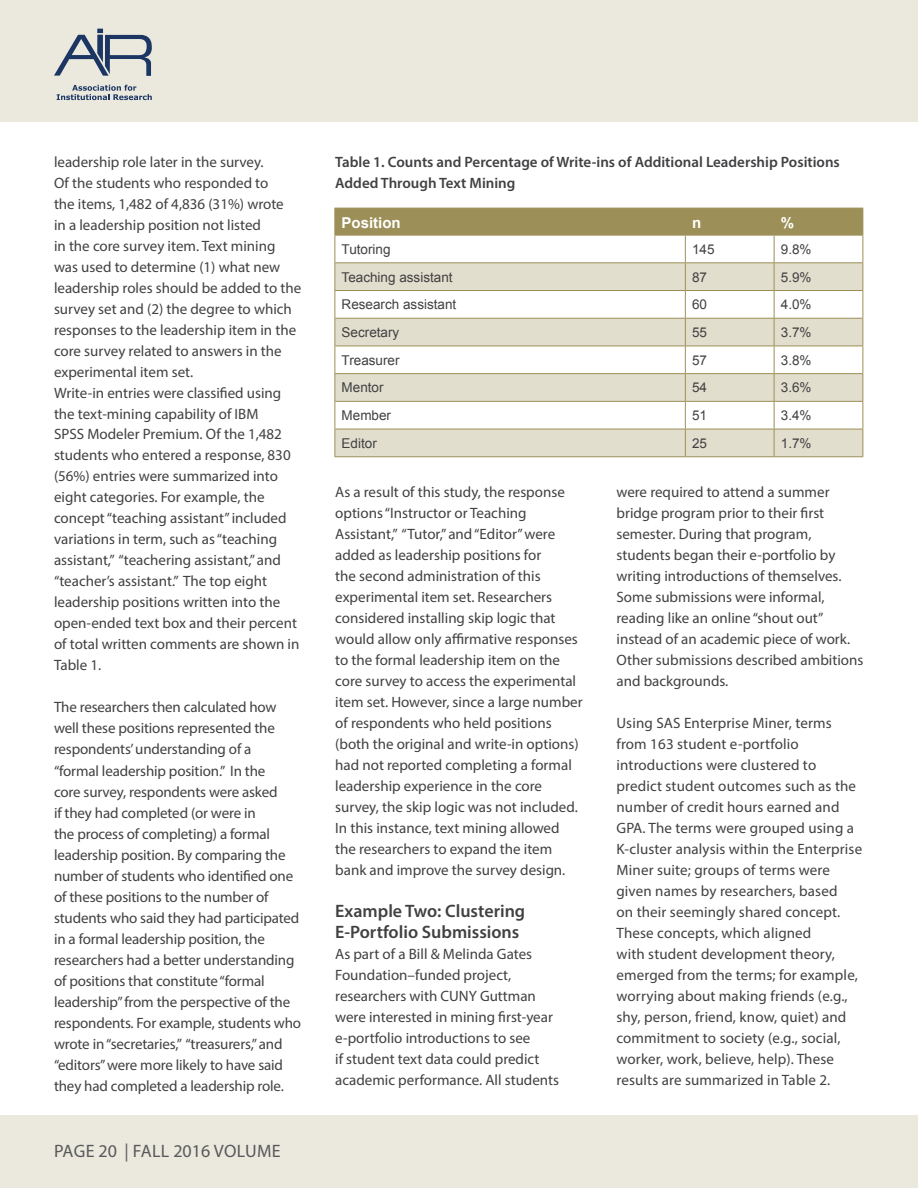
<style>
.page{position:relative;width:918px;height:1188px;background:#fff}
.page>*{position:absolute;margin:0;border:0;box-sizing:border-box;transform-origin:0 0}
.t1{font:600 18px/21px "Myriad Pro";color:#414042}
.t2{font:18px "Myriad Pro";letter-spacing:.005em;color:#58595b}
.t3{font:15px/21px "Myriad Pro";color:#414042}
.t4{font:600 15px/21px "Myriad Pro";color:#414042}
.t5{font:700 15px "Arial";color:#fff}
.t6{font:13.5px "Arial";color:#414042}
</style>
<div class="page">
<div style="left:0;top:0;width:918px;height:122px;background:#ebe9dd"></div>
<div style="left:0;top:1115px;width:918px;height:73px;background:#ebe9dd"></div>
<svg style="left:54px;top:29px;width:98px;height:47px"></svg>
<svg style="left:57px;top:85px;width:95px;height:15px"></svg>
<hr style="left:334px;top:456px;width:351px;height:1px;background:#9c8f57">
<hr style="left:685px;top:456px;width:89px;height:1px;background:#9c8f57">
<hr style="left:774px;top:456px;width:89px;height:1px;background:#9c8f57">
<svg style="left:334px;top:208px;width:529px;height:248px"></svg>
<hr style="left:334px;top:235px;width:351px;height:1px;background:#9c8f57">
<hr style="left:685px;top:235px;width:89px;height:1px;background:#9c8f57">
<hr style="left:774px;top:235px;width:89px;height:1px;background:#9c8f57">
<p class="t3" style="left:54px;top:151px;width:249px">leadership role later in the survey.<br>Of the students who responded to<br>the items, 1,482 of 4,836 (31%) wrote<br>in a leadership position not listed<br>in the core survey item. Text mining was used to determine (1) what new leadership roles should be added to the survey set and (2) the degree to which responses to the leadership item in the core survey related to answers in the experimental item set.<br>Write-in entries were classified using the text-mining capability of IBM<br>SPSS Modeler Premium. Of the 1,482 students who entered a response, 830 (56%) entries were summarized into eight categories. For example, the concept “teaching assistant” included variations in term, such as “teaching assistant,” “teachering assistant,” and “teacher’s assistant.” The top eight leadership positions written into the open-ended text box and their percent of total written comments are shown in Table 1.</p>
<p class="t3" style="left:54px;top:697px;width:249px">The researchers then calculated how well these positions represented the respondents’ understanding of a<br>“formal leadership position.” In the<br>core survey, respondents were asked<br>if they had completed (or were in<br>the process of completing) a formal leadership position. By comparing the number of students who identified one of these positions to the number of students who said they had participated in a formal leadership position, the researchers had a better understanding of positions that constitute “formal leadership” from the perspective of the respondents. For example, students who wrote in “secretaries,” “treasurers,” and “editors” were more likely to have said they had completed a leadership role.</p>
<p class="t2" style="left:54px;top:1139px;width:228px">PAGE 20 | FALL 2016 VOLUME</p>
<p class="t4" style="left:335px;top:151px;width:506px">Table 1. Counts and Percentage of Write-ins of Additional Leadership Positions<br>Added Through Text Mining</p>
<p class="t5" style="left:342px;top:213px;width:61px">Position</p>
<p class="t5" style="left:692px;top:213px;width:11px">n</p>
<p class="t5" style="left:781px;top:213px;width:15px">%</p>
<p class="t6" style="left:342px;top:240px;width:51px">Tutoring</p>
<p class="t6" style="left:692px;top:240px;width:24px">145</p>
<p class="t6" style="left:781px;top:240px;width:32px">9.8%</p>
<p class="t6" style="left:342px;top:268px;width:113px">Teaching assistant</p>
<p class="t6" style="left:692px;top:268px;width:17px">87</p>
<p class="t6" style="left:781px;top:268px;width:32px">5.9%</p>
<p class="t6" style="left:342px;top:296px;width:116px">Research assistant</p>
<p class="t6" style="left:692px;top:296px;width:17px">60</p>
<p class="t6" style="left:781px;top:296px;width:32px">4.0%</p>
<p class="t6" style="left:342px;top:323px;width:59px">Secretary</p>
<p class="t6" style="left:692px;top:323px;width:17px">55</p>
<p class="t6" style="left:781px;top:323px;width:32px">3.7%</p>
<p class="t6" style="left:342px;top:351px;width:60px">Treasurer</p>
<p class="t6" style="left:692px;top:351px;width:17px">57</p>
<p class="t6" style="left:781px;top:351px;width:32px">3.8%</p>
<p class="t6" style="left:342px;top:379px;width:44px">Mentor</p>
<p class="t6" style="left:692px;top:379px;width:17px">54</p>
<p class="t6" style="left:781px;top:379px;width:32px">3.6%</p>
<p class="t6" style="left:342px;top:407px;width:51px">Member</p>
<p class="t6" style="left:692px;top:407px;width:17px">51</p>
<p class="t6" style="left:781px;top:407px;width:32px">3.4%</p>
<p class="t6" style="left:342px;top:434px;width:37px">Editor</p>
<p class="t6" style="left:692px;top:434px;width:17px">25</p>
<p class="t6" style="left:781px;top:434px;width:32px">1.7%</p>
<p class="t3" style="left:335px;top:481px;width:249px">As a result of this study, the response options “Instructor or Teaching Assistant,” “Tutor,” and “Editor” were added as leadership positions for<br>the second administration of this experimental item set. Researchers considered installing skip logic that would allow only affirmative responses to the formal leadership item on the core survey to access the experimental item set. However, since a large number of respondents who held positions (both the original and write-in options) had not reported completing a formal leadership experience in the core survey, the skip logic was not included.<br>In this instance, text mining allowed the researchers to expand the item bank and improve the survey design.</p>
<p class="t1" style="left:335px;top:900px;width:192px">Example Two: Clustering<br>E-Portfolio Submissions</p>
<p class="t3" style="left:335px;top:943px;width:225px">As part of a Bill &amp; Melinda Gates Foundation–funded project, researchers with CUNY Guttman were interested in mining first-year e-portfolio introductions to see<br>if student text data could predict academic performance. All students</p>
<p class="t3" style="left:616px;top:481px;width:248px">were required to attend a summer bridge program prior to their first semester. During that program, students began their e-portfolio by writing introductions of themselves.<br>Some submissions were informal, reading like an online “shout out” instead of an academic piece of work.<br>Other submissions described ambitions and backgrounds.</p>
<p class="t3" style="left:616px;top:712px;width:247px">Using SAS Enterprise Miner, terms from 163 student e-portfolio introductions were clustered to predict student outcomes such as the number of credit hours earned and GPA. The terms were grouped using a K-cluster analysis within the Enterprise Miner suite; groups of terms were given names by researchers, based<br>on their seemingly shared concept.<br>These concepts, which aligned<br>with student development theory, emerged from the terms; for example, worrying about making friends (e.g., shy, person, friend, know, quiet) and commitment to society (e.g., social, worker, work, believe, help). These results are summarized in Table 2.</p>
</div>
